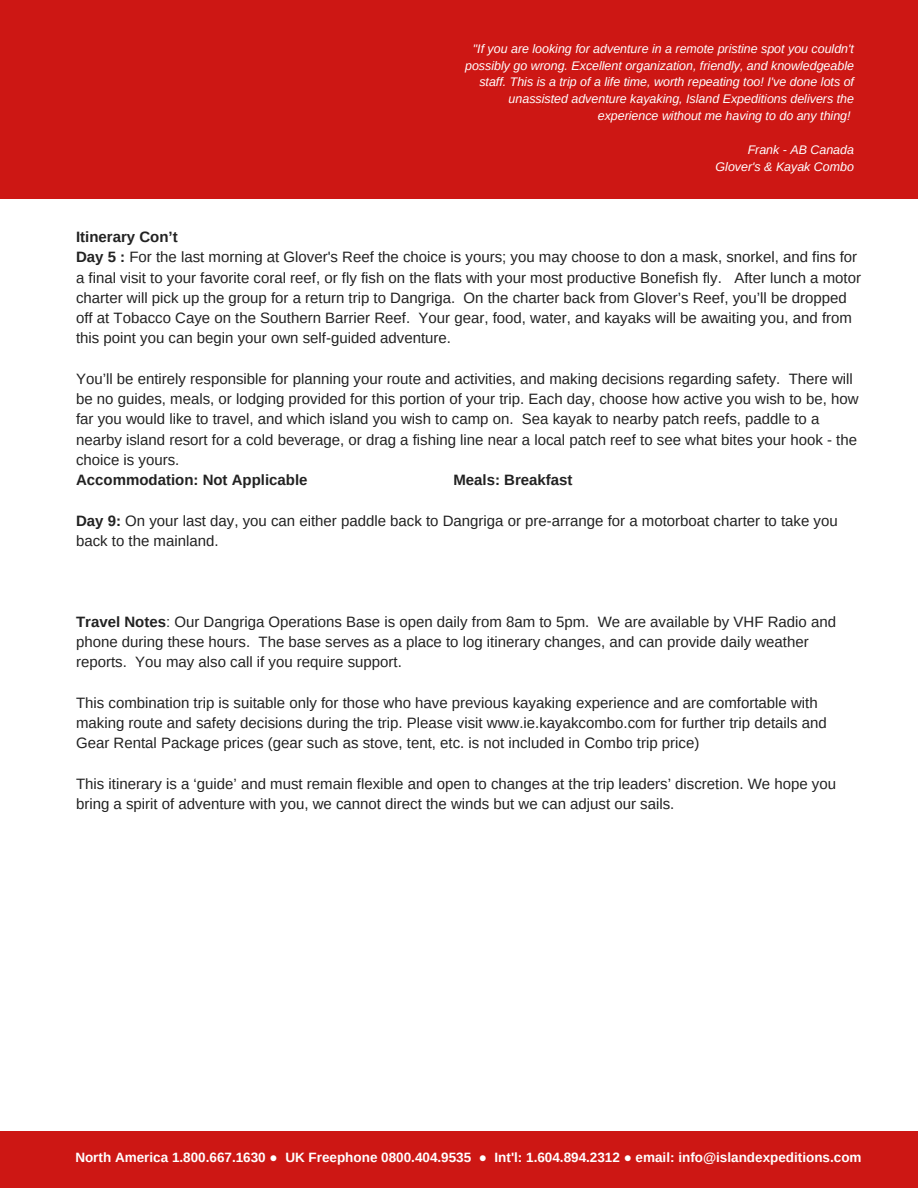
<style>
.page{position:relative;width:918px;height:1188px;background:#fff}
.page>*{position:absolute;margin:0;border:0;box-sizing:border-box;transform-origin:0 0}
.t1{font:15px/20.2px "Arimo";color:#222}
.t2{font:700 15px "Arimo";color:#222}
.t3{font:700 13.5px "Arimo";color:#fff}
.t4{font:italic 12.45px/16.8px "Arimo";color:#fff;text-align:right}
.s1{font-weight:700}
</style>
<div class="page">
<div style="left:0;top:0;width:918px;height:198px;background:#cd1714"></div>
<div style="left:0;top:1131px;width:918px;height:57px;background:#cd1714"></div>
<p class="t4" style="left:465px;top:40px;width:390px">"If you are looking for adventure in a remote pristine spot you couldn't possibly go wrong. Excellent organization, friendly, and knowledgeable staff. This is a trip of a life time, worth repeating too! I've done lots of unassisted adventure kayaking, Island Expeditions delivers the experience without me having to do any thing!</p>
<p class="t4" style="left:716px;top:141px;width:140px">Frank - AB Canada<br>Glover's &amp; Kayak Combo</p>
<p class="t1" style="left:76px;top:227px;width:787px"><span class="s1">Itinerary Con’t<br>Day 5 :</span> For the last morning at Glover's Reef the choice is yours; you may choose to don a mask, snorkel, and fins for a final visit to your favorite coral reef, or fly fish on the flats with your most productive Bonefish fly. After lunch a motor charter will pick up the group for a return trip to Dangriga. On the charter back from Glover’s Reef, you’ll be dropped off at Tobacco Caye on the Southern Barrier Reef. Your gear, food, water, and kayaks will be awaiting you, and from this point you can begin your own self-guided adventure.</p>
<p class="t1" style="left:76px;top:369px;width:784px">You’ll be entirely responsible for planning your route and activities, and making decisions regarding safety. There will be no guides, meals, or lodging provided for this portion of your trip. Each day, choose how active you wish to be, how far you would like to travel, and which island you wish to camp on. Sea kayak to nearby patch reefs, paddle to a nearby island resort for a cold beverage, or drag a fishing line near a local patch reef to see what bites your hook - the choice is yours.</p>
<p class="t2" style="left:76px;top:472px;width:233px">Accommodation: Not Applicable</p>
<p class="t2" style="left:453px;top:472px;width:121px">Meals: Breakfast</p>
<p class="t1" style="left:76px;top:510px;width:763px"><span class="s1">Day 9:</span> On your last day, you can either paddle back to Dangriga or pre-arrange for a motorboat charter to take you back to the mainland.</p>
<p class="t1" style="left:76px;top:612px;width:762px"><span class="s1">Travel Notes</span>: Our Dangriga Operations Base is open daily from 8am to 5pm. We are available by VHF Radio and phone during these hours. The base serves as a place to log itinerary changes, and can provide daily weather reports. You may also call if you require support.</p>
<p class="t1" style="left:76px;top:693px;width:752px">This combination trip is suitable only for those who have previous kayaking experience and are comfortable with making route and safety decisions during the trip. Please visit www.ie.kayakcombo.com for further trip details and<br>Gear Rental Package prices (gear such as stove, tent, etc. is not included in Combo trip price)</p>
<p class="t1" style="left:76px;top:774px;width:762px">This itinerary is a ‘guide’ and must remain flexible and open to changes at the trip leaders’ discretion. We hope you bring a spirit of adventure with you, we cannot direct the winds but we can adjust our sails.</p>
<p class="t3" style="left:75px;top:1150px;width:788px">North America 1.800.667.1630 ● UK Freephone 0800.404.9535 ● Int'l: 1.604.894.2312 ● email: info@islandexpeditions.com</p>
</div>
